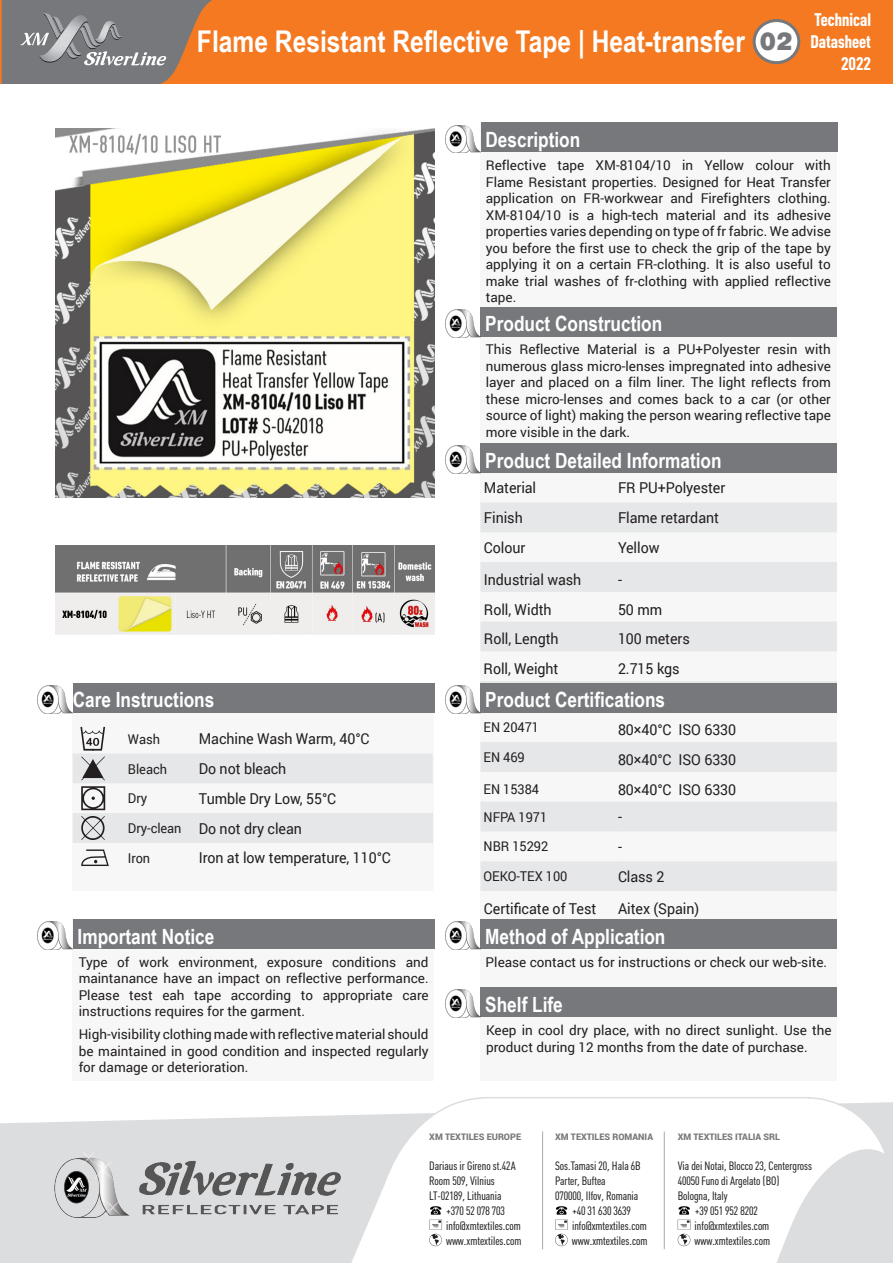
<style>
.page{position:relative;width:893px;height:1263px;background:#fff}
.page>*{position:absolute;margin:0;border:0;box-sizing:border-box;transform-origin:0 0}
.t1{font:700 30px "Arial Narrow";color:#fff}
.t2{font:27px "Helvetica Black cyr Bold";color:#76787b;scale:.95 1}
.t3{font:700 21px "Arial Narrow";color:#fff}
.t4{font:700 18px/21.6px "Plumb Condensed";color:#fff;text-align:right}
.Body_Tab{font:15px "Roboto";letter-spacing:-.005em;color:#231f20;scale:.95 1}
.Main_text{font:13.5px/16.5px "Roboto";color:#231f20;text-align:justify}
.Body_Tab-2{font:13.5px "Roboto";letter-spacing:-.005em;color:#231f20;scale:.95 1}
.t5{font:12px/15px "Plumb Condensed";color:#231f20}
.t6{font:900 9px "Roboto";color:#78797a}
</style>
<div class="page">
<div style="left:228px;top:0;width:665px;height:84px;background:#f47921"></div>
<div style="left:754px;top:21px;width:45px;height:42px;background:#fff;border-radius:50%"></div>
<div style="left:753px;top:19px;width:47px;height:45px;border:3px solid #76787b;border-radius:50%"></div>
<svg style="left:0;top:0;width:228px;height:84px;background:#967b69"></svg>
<img style="left:40px;top:15px;width:75px;height:47px">
<svg style="left:0;top:1102px;width:893px;height:161px;fill:#dcdddf"></svg>
<svg style="left:250px;top:1097px;width:639px;height:166px"></svg>
<hr style="left:664px;top:1131px;width:1px;height:118px;background:#a8a9ad">
<img style="left:39px;top:1149px;width:315px;height:80px">
<svg style="left:555px;top:1206px;width:13px;height:40px"></svg>
<svg style="left:678px;top:1206px;width:12px;height:40px"></svg>
<svg style="left:429px;top:1206px;width:13px;height:40px"></svg>
<hr style="left:542px;top:1131px;width:1px;height:118px;background:#a8a9ad">
<div style="left:73px;top:920px;width:361px;height:161px;background:#f6f7f6"></div>
<div style="left:73px;top:712px;width:361px;height:178px;background:#f6f7f6"></div>
<svg style="left:73px;top:727px;width:360px;height:116px"></svg>
<svg style="left:81px;top:849px;width:28px;height:17px"></svg>
<div style="left:480px;top:124px;width:357px;height:957px;background:#f6f7f6"></div>
<img style="left:55px;top:129px;width:379px;height:368px">
<div style="left:480px;top:307px;width:357px;height:29px;background:#76787b"></div>
<div style="left:481px;top:122px;width:356px;height:30px;background:#76787b"></div>
<div style="left:480px;top:987px;width:357px;height:30px;background:#76787b"></div>
<div style="left:480px;top:919px;width:357px;height:30px;background:#76787b"></div>
<div style="left:73px;top:683px;width:361px;height:29px;background:#76787b"></div>
<div style="left:73px;top:919px;width:361px;height:30px;background:#76787b"></div>
<img style="left:55px;top:546px;width:379px;height:88px">
<div style="left:480px;top:443px;width:357px;height:30px;background:#76787b"></div>
<svg style="left:481px;top:503px;width:356px;height:180px"></svg>
<svg style="left:618px;top:562px;width:219px;height:121px"></svg>
<img style="left:445px;top:125px;width:35px;height:28px">
<img style="left:445px;top:309px;width:35px;height:28px">
<img style="left:445px;top:446px;width:35px;height:27px">
<img style="left:445px;top:685px;width:35px;height:28px">
<img style="left:445px;top:922px;width:35px;height:28px">
<img style="left:445px;top:990px;width:35px;height:28px">
<img style="left:38px;top:922px;width:35px;height:28px">
<img style="left:38px;top:685px;width:35px;height:28px">
<div style="left:480px;top:683px;width:357px;height:29px;background:#76787b"></div>
<svg style="left:481px;top:742px;width:356px;height:149px;fill:#e6e7e9"></svg>
<svg style="left:618px;top:802px;width:219px;height:89px"></svg>
<h1 class="t1" style="left:197px;top:19px;width:549px">Flame Resistant Reflective Tape | Heat-transfer</h1>
<h2 class="t2" style="left:760px;top:28px;width:35px">02</h2>
<h3 class="t4" style="left:810px;top:9px;width:62px">Technical<br>Datasheet<br>2022</h3>
<p class="t3" style="left:485px;top:124px;width:96px">Description</p>
<p class="t3" style="left:73px;top:684px;width:143px">Care Instructions</p>
<p class="Body_Tab-2" style="left:128px;top:729px;width:35px">Wash</p>
<p class="Body_Tab" style="left:199px;top:728px;width:181px">Machine Wash Warm, 40°C</p>
<p class="Body_Tab-2" style="left:128px;top:759px;width:43px">Bleach</p>
<p class="Body_Tab" style="left:199px;top:758px;width:94px">Do not bleach</p>
<p class="Body_Tab-2" style="left:128px;top:789px;width:22px">Dry</p>
<p class="Body_Tab" style="left:199px;top:788px;width:146px">Tumble Dry Low, 55°C</p>
<p class="Body_Tab-2" style="left:128px;top:819px;width:58px">Dry-clean</p>
<p class="Body_Tab" style="left:199px;top:818px;width:110px">Do not dry clean</p>
<p class="Body_Tab-2" style="left:128px;top:848px;width:25px">Iron</p>
<p class="Body_Tab" style="left:199px;top:847px;width:204px">Iron at low temperature, 110°C</p>
<p class="t3" style="left:78px;top:921px;width:138px">Important Notice</p>
<p class="Main_text" style="left:79px;top:953px;width:351px">Type of work environment, exposure conditions and maintanance have an impact on reflective performance.<br>Please test eah tape according to appropriate care instructions requires for the garment.</p>
<p class="Main_text" style="left:79px;top:1025px;width:351px">High-visibility clothing made with reflective material should be maintained in good condition and inspected regularly for damage or deterioration.</p>
<p class="Main_text" style="left:486px;top:156px;width:347px">Reflective tape XM-8104/10 in Yellow colour with Flame Resistant properties. Designed for Heat Transfer application on FR-workwear and Firefighters clothing.<br>XM-8104/10 is a high-tech material and its adhesive properties varies depending on type of fr fabric. We advise you before the first use to check the grip of the tape by applying it on a certain FR-clothing. It is also useful to make trial washes of fr-clothing with applied reflective tape.</p>
<p class="Main_text" style="left:486px;top:341px;width:347px">This Reflective Material is a PU+Polyester resin with numerous glass micro-lenses impregnated into adhesive layer and placed on a film liner. The light reflects from these micro-lenses and comes back to a car (or other source of light) making the person wearing reflective tape more visible in the dark.</p>
<p class="t3" style="left:485px;top:308px;width:178px">Product Construction</p>
<p class="t3" style="left:485px;top:444px;width:238px">Product Detailed Information</p>
<p class="Body_Tab" style="left:484px;top:477px;width:56px">Material</p>
<p class="Body_Tab" style="left:618px;top:477px;width:114px">FR PU+Polyester</p>
<p class="Body_Tab" style="left:484px;top:507px;width:42px">Finish</p>
<p class="Body_Tab" style="left:618px;top:507px;width:108px">Flame retardant</p>
<p class="Body_Tab" style="left:484px;top:537px;width:45px">Colour</p>
<p class="Body_Tab" style="left:618px;top:537px;width:45px">Yellow</p>
<p class="Body_Tab" style="left:484px;top:569px;width:104px">Industrial wash</p>
<p class="Body_Tab" style="left:618px;top:569px;width:6px">-</p>
<p class="Body_Tab" style="left:484px;top:599px;width:73px">Roll, Width</p>
<p class="Body_Tab" style="left:618px;top:599px;width:48px">50 mm</p>
<p class="Body_Tab" style="left:484px;top:628px;width:80px">Roll, Length</p>
<p class="Body_Tab" style="left:618px;top:628px;width:77px">100 meters</p>
<p class="Body_Tab" style="left:484px;top:658px;width:80px">Roll, Weight</p>
<p class="Body_Tab" style="left:618px;top:658px;width:66px">2.715 kgs</p>
<p class="t3" style="left:485px;top:684px;width:181px">Product Certifications</p>
<p class="Body_Tab-2" style="left:484px;top:718px;width:60px">EN 20471</p>
<p class="Body_Tab" style="left:618px;top:719px;width:126px">80×40°C ISO 6330</p>
<p class="Body_Tab-2" style="left:484px;top:748px;width:45px">EN 469</p>
<p class="Body_Tab" style="left:618px;top:749px;width:126px">80×40°C ISO 6330</p>
<p class="Body_Tab-2" style="left:484px;top:780px;width:60px">EN 15384</p>
<p class="Body_Tab" style="left:618px;top:779px;width:126px">80×40°C ISO 6330</p>
<p class="Body_Tab-2" style="left:484px;top:807px;width:68px">NFPA 1971</p>
<p class="Body_Tab" style="left:618px;top:806px;width:6px">-</p>
<p class="Body_Tab-2" style="left:484px;top:837px;width:70px">NBR 15292</p>
<p class="Body_Tab" style="left:618px;top:836px;width:6px">-</p>
<p class="Body_Tab-2" style="left:484px;top:867px;width:90px">OEKO-TEX 100</p>
<p class="Body_Tab" style="left:618px;top:866px;width:50px">Class 2</p>
<p class="Body_Tab" style="left:484px;top:898px;width:120px">Certificate of Test</p>
<p class="Body_Tab" style="left:618px;top:898px;width:87px">Aitex (Spain)</p>
<p class="t3" style="left:485px;top:921px;width:182px">Method of Application</p>
<p class="Main_text" style="left:486px;top:953px;width:343px">Please contact us for instructions or check our web-site.</p>
<p class="t3" style="left:485px;top:989px;width:79px">Shelf Life</p>
<p class="Main_text" style="left:486px;top:1022px;width:347px">Keep in cool dry place, with no direct sunlight. Use the product during 12 months from the date of purchase.</p>
<p class="t6" style="left:429px;top:1130px;width:93px">XM TEXTILES EUROPE</p>
<p class="t5" style="left:429px;top:1158px;width:88px">Dariaus ir Gireno st.42A<br>Room 509, Vilnius<br>LT-02189, Lithuania</p>
<p class="t5" style="left:446px;top:1203px;width:77px">+370 52 078 703 info@xmtextiles.com www.xmtextiles.com</p>
<p class="t6" style="left:555px;top:1130px;width:99px">XM TEXTILES ROMANIA</p>
<p class="t5" style="left:555px;top:1158px;width:87px">Sos.Tamasi 20, Hala 6B</p>
<p class="t5" style="left:555px;top:1173px;width:52px">Parter, Buftea</p>
<p class="t5" style="left:555px;top:1188px;width:85px">070000, Ilfov, Romania</p>
<p class="t5" style="left:572px;top:1203px;width:60px">+40 31 630 3639</p>
<p class="t5" style="left:572px;top:1218px;width:76px">info@xmtextiles.com</p>
<p class="t5" style="left:572px;top:1233px;width:77px">www.xmtextiles.com</p>
<p class="t6" style="left:678px;top:1130px;width:104px">XM TEXTILES ITALIA SRL</p>
<p class="t5" style="left:678px;top:1158px;width:136px">Via dei Notai, Blocco 23, Centergross</p>
<p class="t5" style="left:678px;top:1173px;width:103px">40050 Funo di Argelato (BO)</p>
<p class="t5" style="left:678px;top:1188px;width:51px">Bologna, Italy</p>
<p class="t5" style="left:695px;top:1203px;width:64px">+39 051 952 8202</p>
<p class="t5" style="left:695px;top:1218px;width:76px">info@xmtextiles.com</p>
<p class="t5" style="left:694px;top:1233px;width:77px">www.xmtextiles.com</p>
</div>
